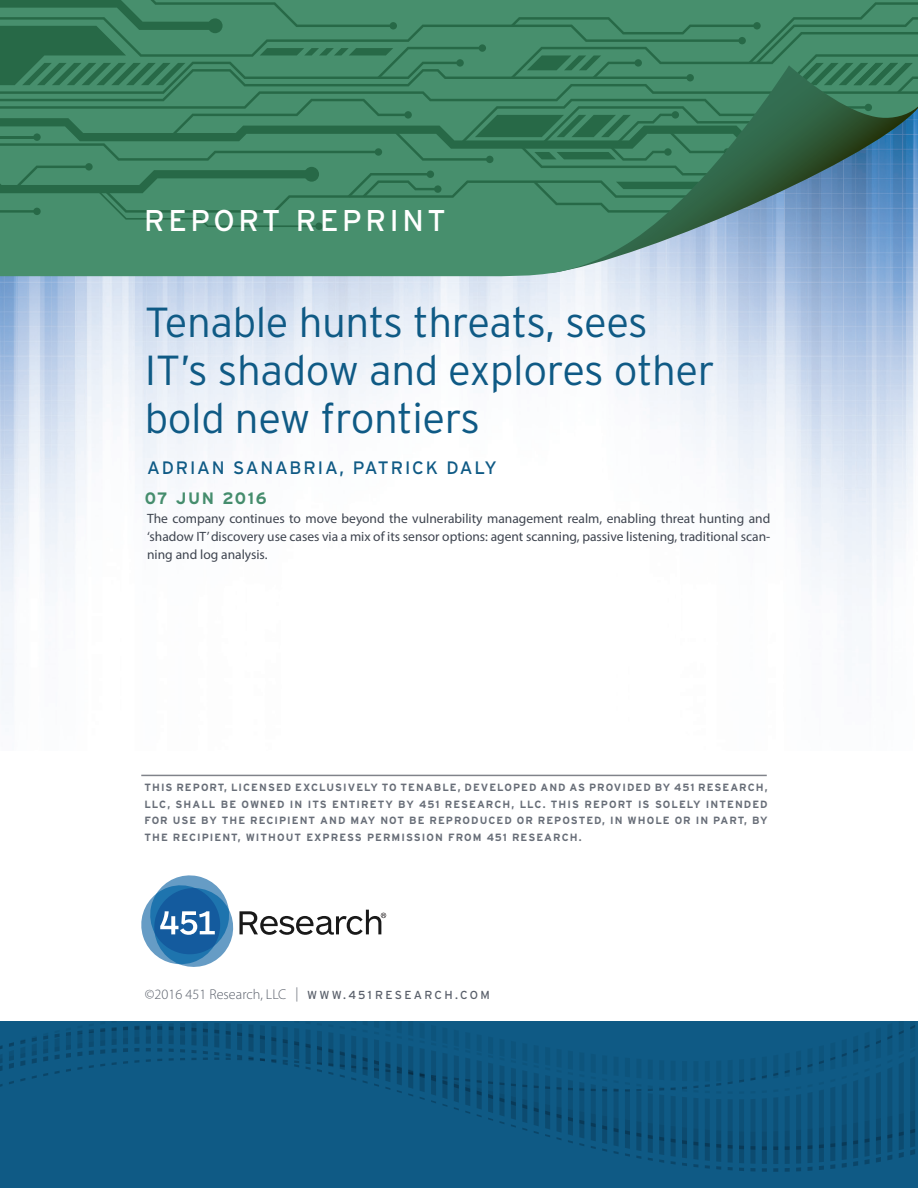
<style>
.page{position:relative;width:918px;height:1188px;background:#fff}
.page>*{position:absolute;margin:0;border:0;box-sizing:border-box;transform-origin:0 0}
.Hed_10_Int_Mixed_Lig{font:300 42px/48px "Interstate";letter-spacing:-.01em;color:#0f5a85}
.t1{font:30px "Interstate";letter-spacing:.12em;color:#fff}
.Author{font:18px "Interstate";letter-spacing:.1em;color:#0f5a85}
.Hed_50_Solid{font:700 16.5px "Interstate";letter-spacing:.1em;color:#458d6d}
.Myriad_Body{font:300 14.25px "Myriad Pro";color:#595f6a}
.Hook_Text{font:13.5px/18px "Myriad Pro";color:#3e444f;text-align:justify}
.Hed_50_Solid-2{font:700 10.5px/16.5px "Interstate";letter-spacing:.1em;color:#686e78;text-align:justify}
.s1{font-family:"Interstate";font-weight:400;font-size:11.7px}
</style>
<div class="page">
<img style="left:0;top:276px;width:918px;height:420px">
<svg style="left:0;top:227px;width:918px;height:49px;background:#629b8f"></svg>
<div style="left:315px;top:223px;width:8px;height:7px;background:#276947;border-radius:50%"></div>
<svg style="left:0;top:0;width:918px;height:227px;background:#408366"></svg>
<svg style="left:141px;top:875px;width:245px;height:92px"></svg>
<div style="left:0;top:1022px;width:918px;height:166px;background:#0f5a85"></div>
<hr style="left:141px;top:775px;width:626px;height:1px;background:#80838a">
<p class="t1" style="left:144px;top:203px;width:303px">REPORT REPRINT</p>
<p class="Hed_10_Int_Mixed_Lig" style="left:145px;top:298px;width:572px">Tenable hunts threats, sees<br>IT’s shadow and explores other bold new frontiers</p>
<p class="Author" style="left:147px;top:457px;width:351px">ADRIAN SANABRIA, PATRICK DALY</p>
<p class="Hed_50_Solid" style="left:145px;top:488px;width:124px">07 JUN 2016</p>
<p class="Hook_Text" style="left:147px;top:510px;width:625px">The company continues to move beyond the vulnerability management realm, enabling threat hunting and ‘shadow IT’ discovery use cases via a mix of its sensor options: agent scanning, passive listening, traditional scan&shy;ning and log analysis.</p>
<p class="Hed_50_Solid-2" style="left:144px;top:779px;width:625px">THIS REPORT, LICENSED EXCLUSIVELY TO TENABLE, DEVELOPED AND AS PROVIDED BY 451 RESEARCH, LLC, SHALL BE OWNED IN ITS ENTIRETY BY 451 RESEARCH, LLC. THIS REPORT IS SOLELY INTENDED FOR USE BY THE RECIPIENT AND MAY NOT BE REPRODUCED OR REPOSTED, IN WHOLE OR IN PART, BY THE RECIPIENT, WITHOUT EXPRESS PERMISSION FROM 451 RESEARCH.</p>
<p class="Myriad_Body" style="left:145px;top:986px;width:346px">©2016 451 Research, LLC | <span class="s1">WWW.451 RESEARCH.COM</span></p>
</div>
